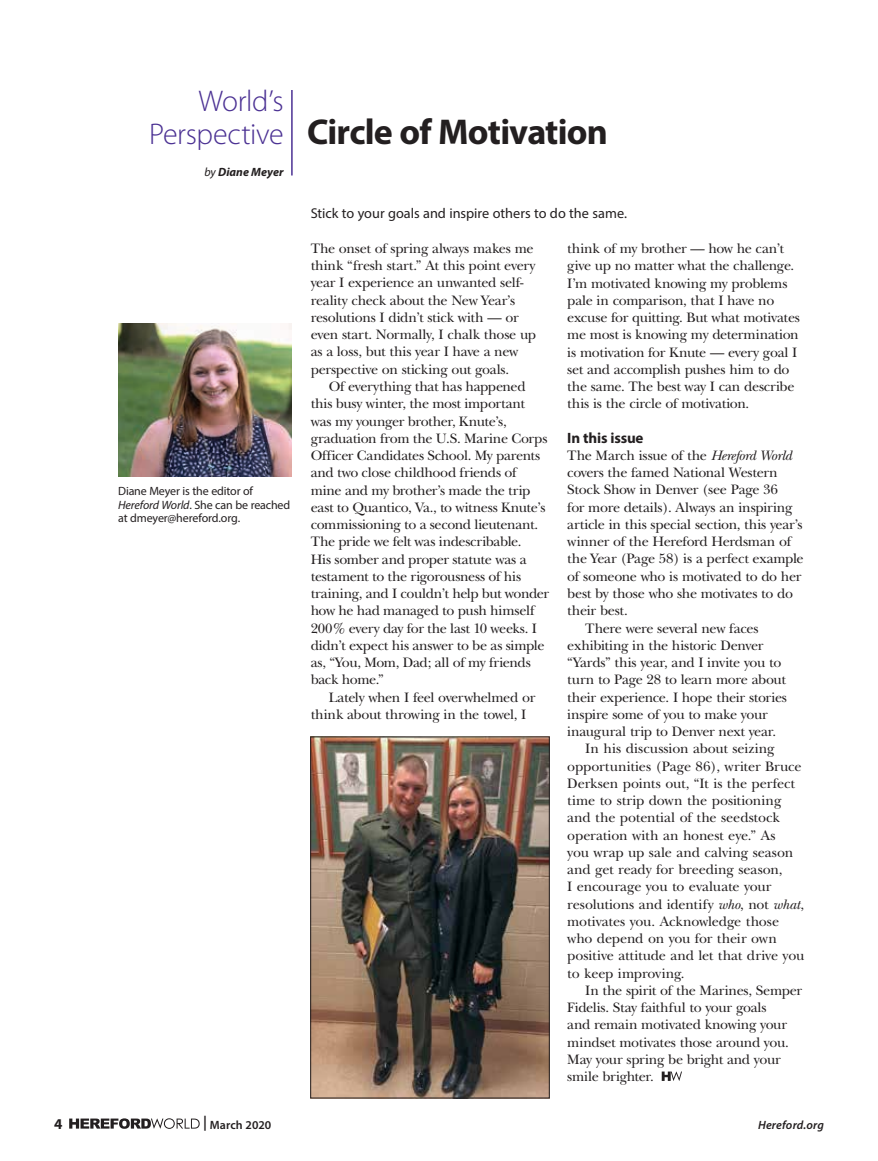
<style>
.page{position:relative;width:878px;height:1161px;background:#fff}
.page>*{position:absolute;margin:0;border:0;box-sizing:border-box;transform-origin:0 0}
.t1{font:700 36px "Myriad Pro";letter-spacing:-.025em;color:#231f20}
.t2{font:300 30px/33px "Myriad Pro";letter-spacing:-.01em;color:#4b3193;text-align:right}
.t3{font:700 15px "Myriad Pro";letter-spacing:-.015em;color:#231f20}
.t4{font:14.25px/17.2px "New Baskerville";letter-spacing:-.02em;color:#231f20}
.t5{font:14.25px "New Baskerville";color:#231f20}
.t6{font:14.25px "Myriad Pro";color:#231f20}
.t7{font:12px/13.5px "Myriad Pro";letter-spacing:-.015em;color:#231f20}
.t8{font:italic 700 12px "Myriad Pro";letter-spacing:.005em;color:#231f20}
.t9{font:italic 600 12px "Myriad Pro";letter-spacing:.015em;color:#231f20}
.t10{font:600 12px "Myriad Pro";letter-spacing:.01em;color:#231f20}
.s1{font-weight:400}
.s2{font-style:italic}
.s3{font-size:15px}
</style>
<div class="page">
<svg style="left:661px;top:1072px;width:21px;height:9px"></svg>
<img style="left:118px;top:324px;width:173px;height:153px">
<hr style="left:291px;top:90px;width:1px;height:86px;background:#4b3193">
<img style="left:312px;top:739px;width:235px;height:357px">
<div style="left:310px;top:737px;width:239px;height:361px;border:1px solid #231f20"></div>
<svg style="left:69px;top:1118px;width:131px;height:11px"></svg>
<h2 class="t2" style="left:149px;top:85px;width:136px">World’s<br>Perspective</h2>
<p class="t8" style="left:204px;top:164px;width:81px"><span class="s1">by</span> Diane Meyer</p>
<p class="t7" style="left:118px;top:484px;width:174px">Diane Meyer is the editor of<br><span class="s2">Hereford World</span>. She can be reached at dmeyer@hereford.org.</p>
<h1 class="t1" style="left:307px;top:108px;width:302px">Circle of Motivation</h1>
<p class="t6" style="left:310px;top:204px;width:318px">Stick to your goals and inspire others to do the same.</p>
<p class="t4" style="left:310px;top:240px;width:227px">The onset of spring always makes me think “fresh start.” At this point every year I experience an unwanted self&shy;reality check about the New Year’s resolutions I didn’t stick with — or even start. Normally, I chalk those up as a loss, but this year I have a new perspective on sticking out goals.</p>
<p class="t4" style="left:310px;top:378px;width:240px;text-indent:18px">Of everything that has happened this busy winter, the most important was my younger brother, Knute’s, graduation from the U.S. Marine Corps Officer Candidates School. My parents and two close childhood friends of mine and my brother’s made the trip east to Quantico, Va., to witness Knute’s commissioning to a second lieutenant.<br>The pride we felt was indescribable.<br>His somber and proper statute was a testament to the rigorousness of his training, and I couldn’t help but wonder how he had managed to push himself 200% every day for the last 10 weeks. I didn’t expect his answer to be as simple as, “You, Mom, Dad; all of my friends back home.”</p>
<p class="t4" style="left:310px;top:688px;width:226px;text-indent:18px">Lately when I feel overwhelmed or think about throwing in the towel, I</p>
<p class="t4" style="left:567px;top:240px;width:234px">think of my brother — how he can’t give up no matter what the challenge.<br>I’m motivated knowing my problems pale in comparison, that I have no excuse for quitting. But what motivates me most is knowing my determination is motivation for Knute — every goal I set and accomplish pushes him to do the same. The best way I can describe this is the circle of motivation.</p>
<p class="t3" style="left:567px;top:428px;width:78px">In this issue</p>
<p class="t4" style="left:567px;top:447px;width:226px">The March issue of the <span class="s2">Hereford World</span></p>
<p class="t4" style="left:567px;top:464px;width:212px">covers the famed National Western</p>
<p class="t4" style="left:567px;top:481px;width:212px">Stock Show in Denver (see Page 36</p>
<p class="t4" style="left:567px;top:499px;width:227px">for more details). Always an inspiring</p>
<p class="t4" style="left:567px;top:516px;width:237px">article in this special section, this year’s</p>
<p class="t4" style="left:567px;top:533px;width:225px">winner of the Hereford Herdsman of</p>
<p class="t4" style="left:567px;top:550px;width:238px">the Year (Page 58) is a perfect example</p>
<p class="t4" style="left:567px;top:568px;width:235px">of someone who is motivated to do her</p>
<p class="t4" style="left:567px;top:585px;width:227px">best by those who she motivates to do</p>
<p class="t4" style="left:567px;top:602px;width:62px">their best.</p>
<p class="t4" style="left:585px;top:619px;width:175px">There were several new faces</p>
<p class="t4" style="left:567px;top:637px;width:198px">exhibiting in the historic Denver</p>
<p class="t4" style="left:567px;top:654px;width:215px">“Yards” this year, and I invite you to</p>
<p class="t4" style="left:567px;top:671px;width:220px">turn to Page 28 to learn more about</p>
<p class="t4" style="left:567px;top:688px;width:221px">their experience. I hope their stories</p>
<p class="t4" style="left:567px;top:706px;width:202px">inspire some of you to make your</p>
<p class="t4" style="left:567px;top:723px;width:210px">inaugural trip to Denver next year.</p>
<p class="t5" style="left:585px;top:740px;width:191px">In his discussion about seizing</p>
<p class="t5" style="left:567px;top:758px;width:236px">opportunities (Page 86), writer Bruce</p>
<p class="t4" style="left:567px;top:775px;width:229px">Derksen points out, “It is the perfect</p>
<p class="t4" style="left:567px;top:792px;width:215px">time to strip down the positioning</p>
<p class="t4" style="left:567px;top:809px;width:214px">and the potential of the seedstock</p>
<p class="t4" style="left:567px;top:826px;width:210px">operation with an honest eye.” As</p>
<p class="t4" style="left:567px;top:844px;width:227px">you wrap up sale and calving season</p>
<p class="t4" style="left:567px;top:861px;width:217px">and get ready for breeding season,</p>
<p class="t4" style="left:567px;top:878px;width:206px">I encourage you to evaluate your</p>
<p class="t4" style="left:567px;top:895px;width:238px">resolutions and identify <span class="s2">who</span>, not <span class="s2">what</span>,</p>
<p class="t4" style="left:567px;top:913px;width:213px">motivates you. Acknowledge those</p>
<p class="t4" style="left:567px;top:930px;width:211px">who depend on you for their own</p>
<p class="t4" style="left:567px;top:947px;width:238px">positive attitude and let that drive you</p>
<p class="t4" style="left:567px;top:964px;width:119px">to keep improving.</p>
<p class="t4" style="left:585px;top:982px;width:218px">In the spirit of the Marines, Semper</p>
<p class="t4" style="left:567px;top:999px;width:201px">Fidelis. Stay faithful to your goals</p>
<p class="t4" style="left:567px;top:1016px;width:221px">and remain motivated knowing your</p>
<p class="t4" style="left:567px;top:1034px;width:223px">mindset motivates those around you.</p>
<p class="t4" style="left:567px;top:1051px;width:215px">May your spring be bright and your</p>
<p class="t4" style="left:567px;top:1068px;width:88px">smile brighter.</p>
<p class="t3" style="left:54px;top:1114px;width:10px">4</p>
<p class="t10" style="left:203px;top:1117px;width:70px"><span class="s3">|</span> March 2020</p>
<p class="t9" style="left:758px;top:1117px;width:67px">Hereford.org</p>
</div>
